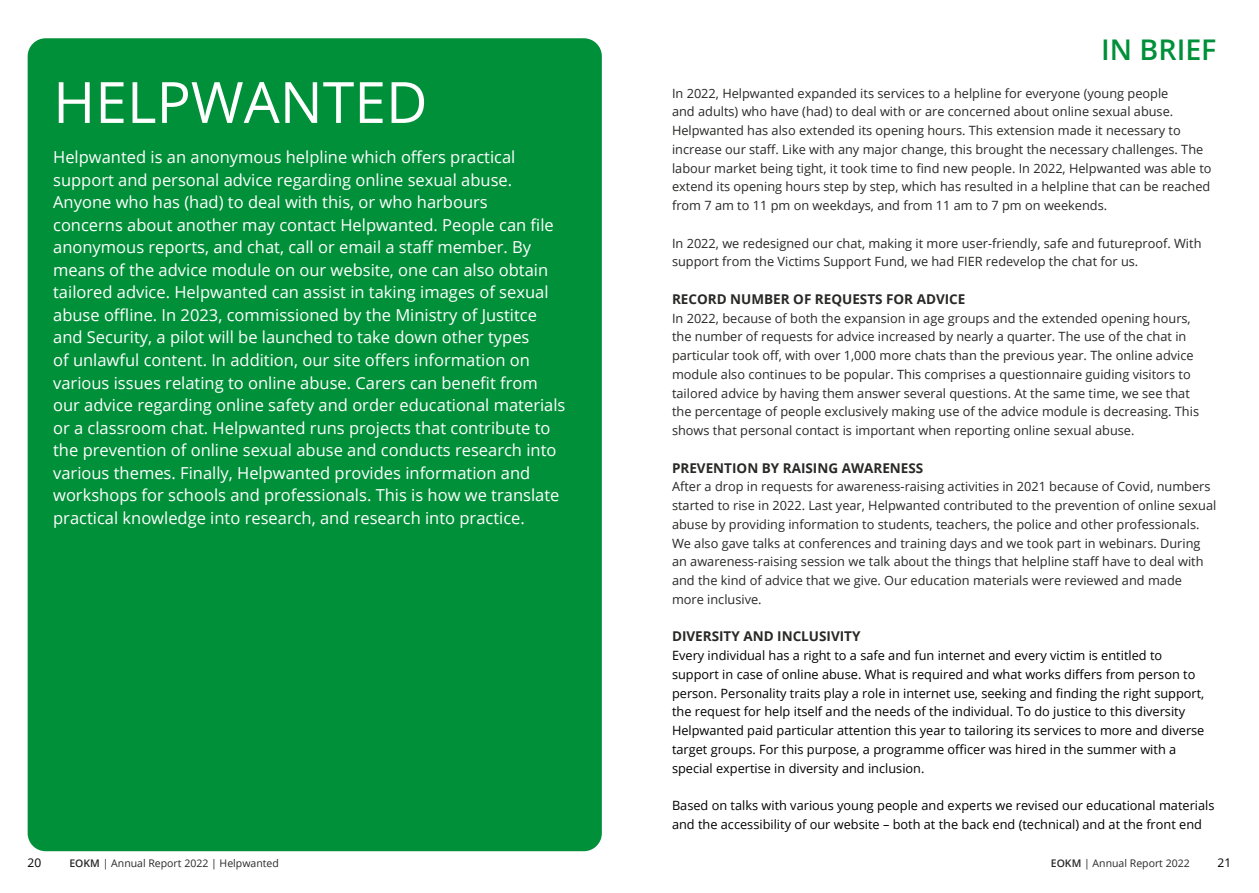
<style>
.page{position:relative;width:1259px;height:893px;background:#fff}
.page>*{position:absolute;margin:0;border:0;box-sizing:border-box;transform-origin:0 0}
.t1{font:57px "Open Sans";color:#fff}
.t2{font:600 28.5px "Open Sans";color:#009039}
.t3{font:16.5px/22.5px "Open Sans";color:#fff}
.t4{font:700 13.5px "Open Sans";color:#282827}
.t5{font:12.75px/18.8px "Open Sans";color:#282827}
.t6{font:12.75px/18.8px "Open Sans";color:#000}
.t7{font:12px "Open Sans";color:#000}
.t8{font:10.5px "Open Sans";color:#282827}
.s1{font-weight:600}
</style>
<div class="page">
<div style="left:28px;top:38px;width:574px;height:813px;background:#009039;border-radius:18px"></div>
<h1 class="t1" style="left:53px;top:63px;width:376px">HELPWANTED</h1>
<p class="t3" style="left:53px;top:146px;width:514px">Helpwanted is an anonymous helpline which offers practical support and personal advice regarding online sexual abuse.<br>Anyone who has (had) to deal with this, or who harbours<br>concerns about another may contact Helpwanted. People can file anonymous reports, and chat, call or email a staff member. By means of the advice module on our website, one can also obtain tailored advice. Helpwanted can assist in taking images of sexual abuse offline. In 2023, commissioned by the Ministry of Justitce and Security, a pilot will be launched to take down other types<br>of unlawful content. In addition, our site offers information on various issues relating to online abuse. Carers can benefit from our advice regarding online safety and order educational materials or a classroom chat. Helpwanted runs projects that contribute to the prevention of online sexual abuse and conducts research into various themes. Finally, Helpwanted provides information and workshops for schools and professionals. This is how we translate practical knowledge into research, and research into practice.</p>
<h2 class="t2" style="left:1101px;top:30px;width:117px">IN BRIEF</h2>
<p class="t5" style="left:672px;top:83px;width:541px">In 2022, Helpwanted expanded its services to a helpline for everyone (young people<br>and adults) who have (had) to deal with or are concerned about online sexual abuse.<br>Helpwanted has also extended its opening hours. This extension made it necessary to increase our staff. Like with any major change, this brought the necessary challenges. The labour market being tight, it took time to find new people. In 2022, Helpwanted was able to extend its opening hours step by step, which has resulted in a helpline that can be reached from 7 am to 11 pm on weekdays, and from 11 am to 7 pm on weekends.</p>
<p class="t5" style="left:672px;top:233px;width:531px">In 2022, we redesigned our chat, making it more user-friendly, safe and futureproof. With support from the Victims Support Fund, we had FIER redevelop the chat for us.</p>
<p class="t4" style="left:672px;top:289px;width:295px">RECORD NUMBER OF REQUESTS FOR ADVICE</p>
<p class="t5" style="left:672px;top:308px;width:528px">In 2022, because of both the expansion in age groups and the extended opening hours, the number of requests for advice increased by nearly a quarter. The use of the chat in particular took off, with over 1,000 more chats than the previous year. The online advice module also continues to be popular. This comprises a questionnaire guiding visitors to tailored advice by having them answer several questions. At the same time, we see that the percentage of people exclusively making use of the advice module is decreasing. This shows that personal contact is important when reporting online sexual abuse.</p>
<p class="t4" style="left:672px;top:458px;width:253px">PREVENTION BY RAISING AWARENESS</p>
<p class="t5" style="left:672px;top:477px;width:546px">After a drop in requests for awareness-raising activities in 2021 because of Covid, numbers started to rise in 2022. Last year, Helpwanted contributed to the prevention of online sexual abuse by providing information to students, teachers, the police and other professionals.<br>We also gave talks at conferences and training days and we took part in webinars. During an awareness-raising session we talk about the things that helpline staff have to deal with and the kind of advice that we give. Our education materials were reviewed and made more inclusive.</p>
<p class="t4" style="left:672px;top:627px;width:190px">DIVERSITY AND INCLUSIVITY</p>
<p class="t6" style="left:672px;top:646px;width:534px">Every individual has a right to a safe and fun internet and every victim is entitled to support in case of online abuse. What is required and what works differs from person to person. Personality traits play a role in internet use, seeking and finding the right support, the request for help itself and the needs of the individual. To do justice to this diversity Helpwanted paid particular attention this year to tailoring its services to more and diverse target groups. For this purpose, a programme officer was hired in the summer with a special expertise in diversity and inclusion.</p>
<p class="t6" style="left:672px;top:796px;width:544px">Based on talks with various young people and experts we revised our educational materials and the accessibility of our website – both at the back end (technical) and at the front end</p>
<p class="t7" style="left:28px;top:854px;width:15px">20</p>
<p class="t8" style="left:69px;top:856px;width:211px"><span class="s1">EOKM</span> | Annual Report 2022 | Helpwanted</p>
<p class="t8" style="left:1051px;top:856px;width:140px"><span class="s1">EOKM</span> | Annual Report 2022</p>
<p class="t7" style="left:1217px;top:854px;width:15px">21</p>
</div>
